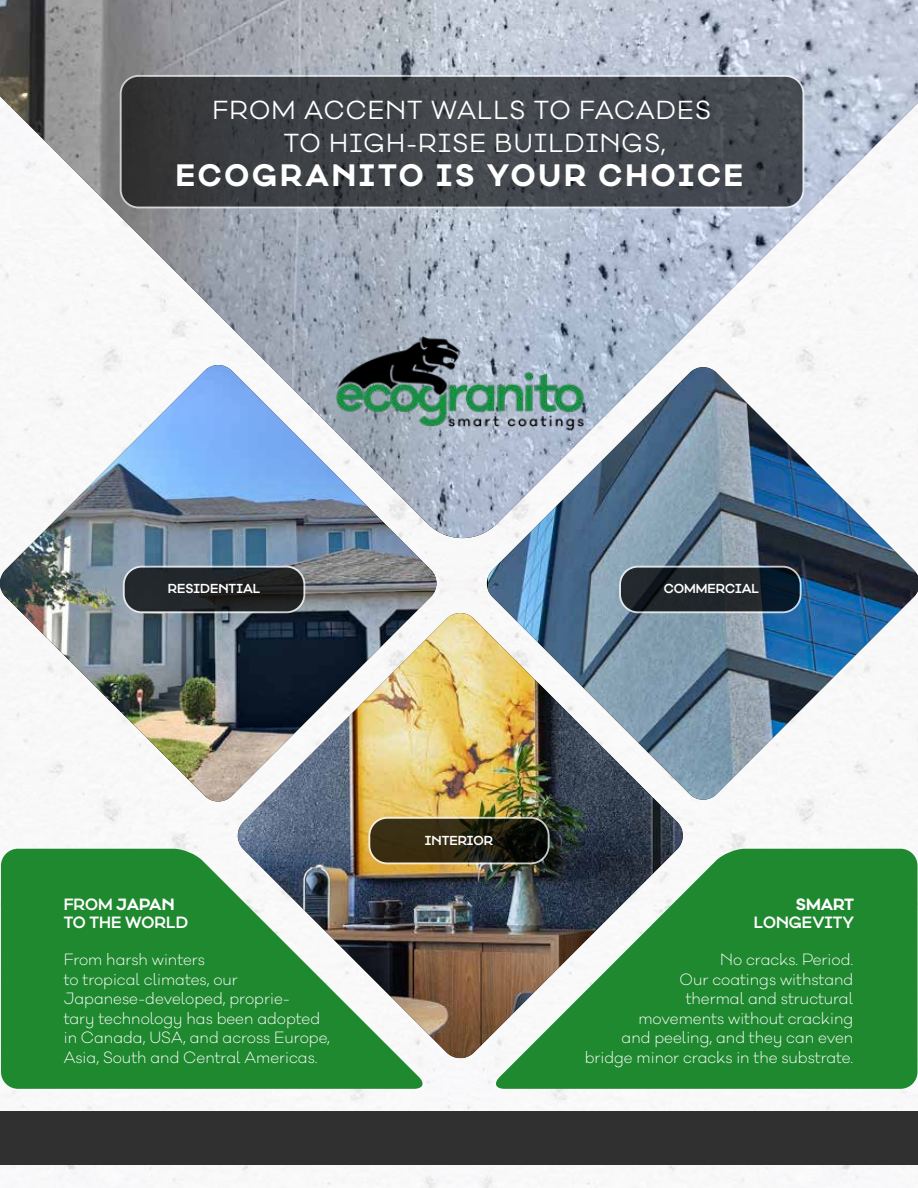
<style>
.page{position:relative;width:918px;height:1188px;background:#fff}
.page>*{position:absolute;margin:0;border:0;box-sizing:border-box;transform-origin:0 0}
.t1{font:700 28.5px "Galano Classic Alt";letter-spacing:.1em;color:#fff}
.t2{font:24px/33.3px "Galano Classic Alt";letter-spacing:.05em;color:#fff}
.t3{font:300 15px/19.5px "Galano Classic Alt";color:#fff}
.t4{font:600 15px/18px "Galano Classic Alt";color:#fff}
.t5{font:700 15px "Galano Classic Alt";color:#fff}
.t6{font:600 12px "Galano Classic Alt";color:#fff}
.s1{font-weight:700}
</style>
<div class="page">
<div style="left:0;top:1111px;width:918px;height:54px;background:#303030"></div>
<div style="left:495px;top:849px;width:423px;height:240px;background:#1f8930"></div>
<img style="left:238px;top:613px;width:445px;height:447px">
<img style="left:0;top:0;width:918px;height:538px">
<img style="left:0;top:365px;width:438px;height:438px">
<img style="left:488px;top:367px;width:430px;height:434px">
<svg style="left:1px;top:849px;width:424px;height:240px;fill:#1f8930"></svg>
<svg style="left:124px;top:567px;width:180px;height:45px;fill:#22262a"></svg>
<div style="left:123px;top:566px;width:182px;height:47px;border:2px solid #fff;border-radius:18px"></div>
<svg style="left:620px;top:567px;width:181px;height:45px;fill:#20272b"></svg>
<div style="left:619px;top:566px;width:183px;height:47px;border:2px solid #fff;border-radius:18px"></div>
<svg style="left:121px;top:76px;width:682px;height:132px;fill:#42464c"></svg>
<div style="left:120px;top:75px;width:684px;height:133px;border:2px solid #fff;border-radius:18px"></div>
<svg style="left:369px;top:818px;width:180px;height:45px;fill:#362b10"></svg>
<div style="left:368px;top:817px;width:182px;height:47px;border:2px solid #fff;border-radius:18px"></div>
<img style="left:295px;top:297px;width:331px;height:167px">
<h2 class="t2" style="left:284px;top:94px;width:429px;text-indent:-71px">FROM ACCENT WALLS TO FACADES<br>TO HIGH-RISE BUILDINGS,</h2>
<h1 class="t1" style="left:176px;top:157px;width:569px">ECOGRANITO IS YOUR CHOICE</h1>
<p class="t6" style="left:168px;top:581px;width:94px">RESIDENTIAL</p>
<p class="t6" style="left:664px;top:581px;width:97px">COMMERCIAL</p>
<p class="t4" style="left:64px;top:896px;width:126px">FROM <span class="s1">JAPAN<br></span>TO THE WORLD</p>
<p class="t3" style="left:64px;top:950px;width:268px">From harsh winters<br>to tropical climates, our<br>Japanese-developed, proprie-<br>tary technology has been adopted in Canada, USA, and across Europe,<br>Asia, South and Central Americas.</p>
<p class="t6" style="left:425px;top:833px;width:70px">INTERIOR</p>
<p class="t5" style="left:796px;top:895px;width:60px">SMART</p>
<p class="t4" style="left:754px;top:914px;width:102px">LONGEVITY</p>
<p class="t3" style="left:585px;top:950px;width:270px;text-align:right">No cracks. Period.<br>Our coatings withstand<br>thermal and structural<br>movements without cracking<br>and peeling, and they can even bridge minor cracks in the substrate.</p>
</div>
